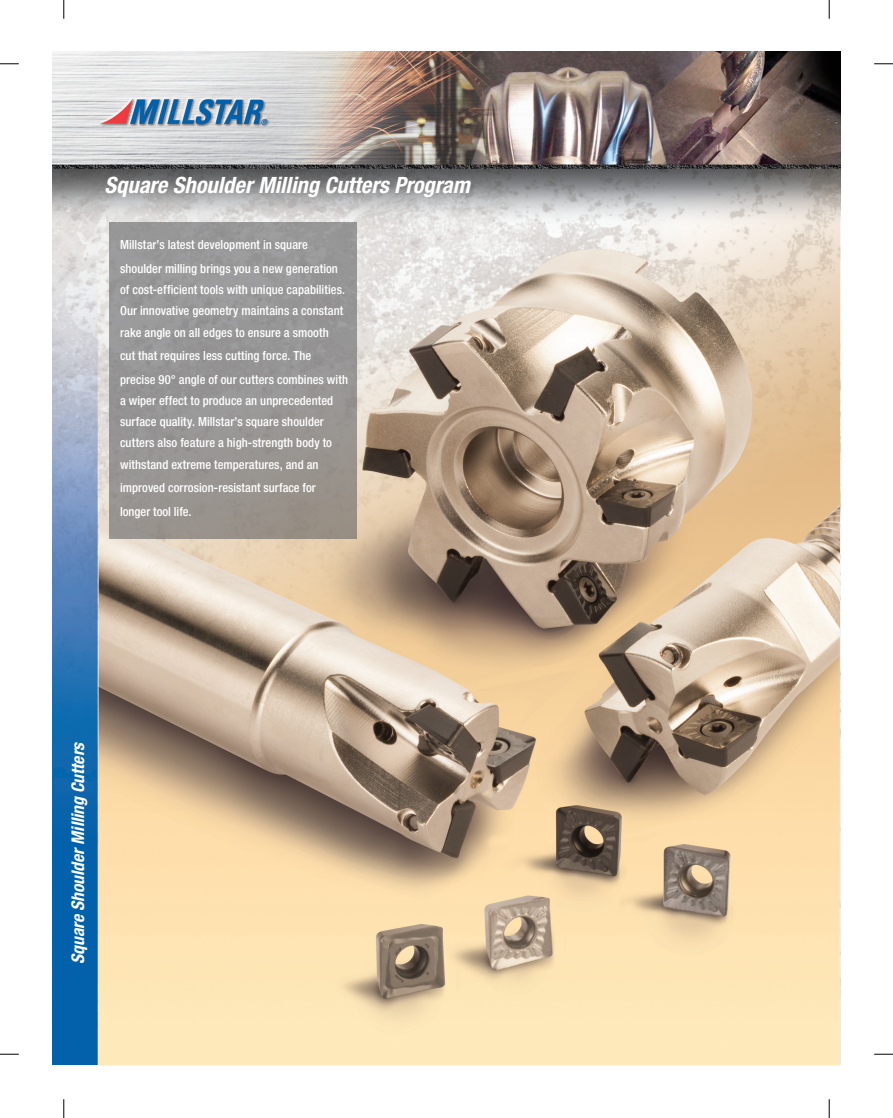
<style>
.page{position:relative;width:893px;height:1118px;background:#fff}
.page>*{position:absolute;margin:0;border:0;box-sizing:border-box;transform-origin:0 0}
.t1{font:italic 700 condensed 22.5px "Helvetica Neue";color:#fff}
.t2{font:italic 700 condensed 17.5px "Helvetica Neue";color:#fff}
.t3{font:500 condensed 12.5px/21.2px "Helvetica Neue";letter-spacing:.005em;color:#fff}
</style>
<div class="page">
<img style="left:52px;top:52px;width:788px;height:1012px">
<img style="left:98px;top:167px;width:742px;height:898px">
<div style="left:109px;top:223px;width:247px;height:316px;background:#989595"></div>
<svg style="left:0;top:63px;width:19px;height:2px"></svg>
<svg style="left:874px;top:63px;width:18px;height:2px"></svg>
<svg style="left:0;top:1053px;width:19px;height:2px"></svg>
<svg style="left:874px;top:1053px;width:18px;height:2px"></svg>
<svg style="left:63px;top:0;width:2px;height:19px"></svg>
<svg style="left:63px;top:1099px;width:2px;height:19px"></svg>
<svg style="left:828px;top:0;width:2px;height:19px"></svg>
<svg style="left:828px;top:1099px;width:2px;height:19px"></svg>
<h1 class="t1" style="left:104px;top:171px;width:367px">Square Shoulder Milling Cutters Program</h1>
<p class="t3" style="left:120px;top:233px;width:219px;line-height:23.5px">Millstar’s latest development in square shoulder milling brings you a new generation</p>
<p class="t3" style="left:120px;top:279px;width:226px">of cost-efficient tools with unique capabilities.<br>Our innovative geometry maintains a constant rake angle on all edges to ensure a smooth</p>
<p class="t3" style="left:120px;top:344px;width:229px;line-height:23.5px">cut that requires less cutting force. The precise 90° angle of our cutters combines with</p>
<p class="t3" style="left:120px;top:389px;width:215px">a wiper effect to produce an unprecedented surface quality. Millstar’s square shoulder cutters also feature a high-strength body to withstand extreme temperatures, and an</p>
<p class="t3" style="left:120px;top:476px;width:197px;line-height:23.5px">improved corrosion-resistant surface for longer tool life.</p>
<h2 class="t2" style="left:67px;top:964px;width:224px;rotate:-90deg">Square Shoulder Milling Cutters</h2>
</div>
